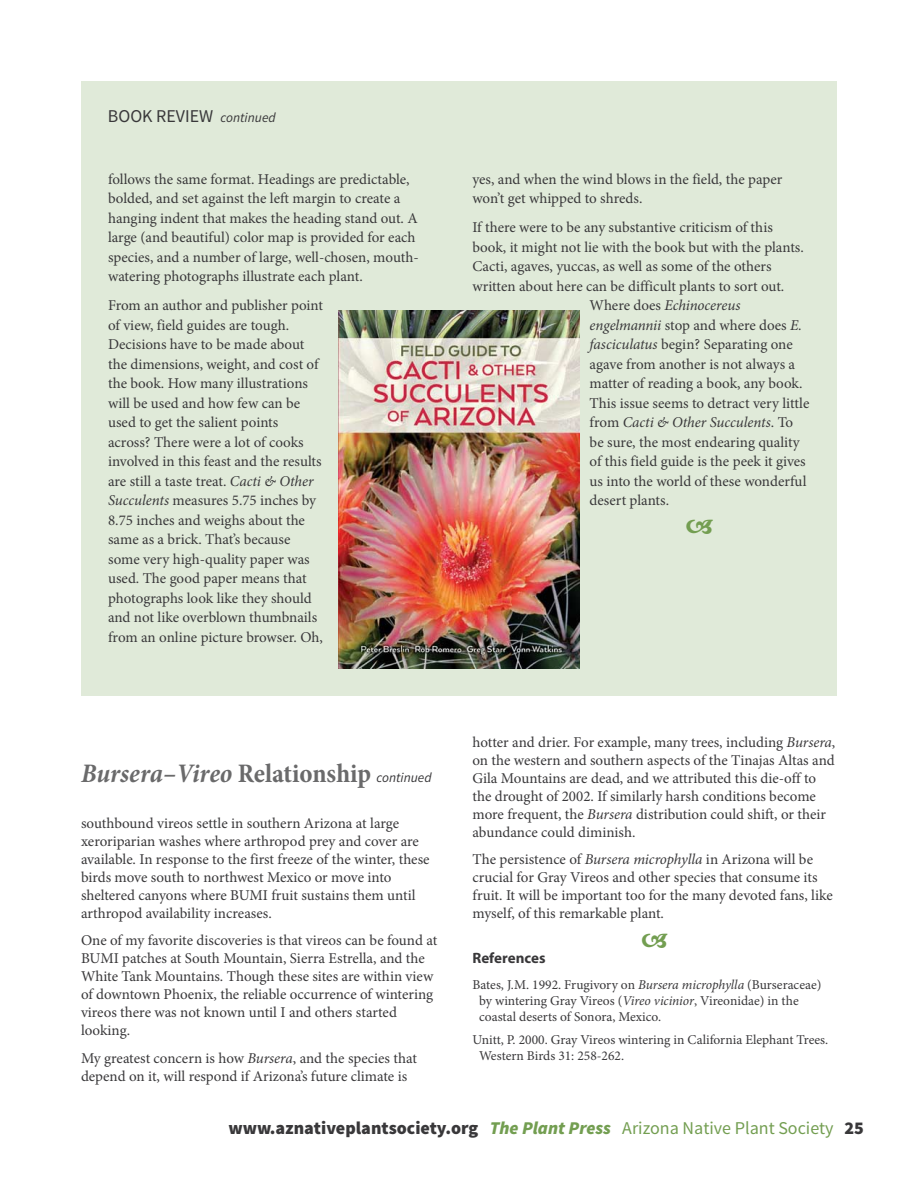
<style>
.page{position:relative;width:918px;height:1188px;background:#fff}
.page>*{position:absolute;margin:0;border:0;box-sizing:border-box;transform-origin:0 0}
.t1{font:italic 700 condensed 27px "Minion Pro";color:#6a6a6b}
.t2{font:900 18px "Source Sans Pro";color:#39383a}
.t3{font:18px "Source Sans Pro";color:#39383a}
.t4{font:15px/19.5px "Minion Pro";color:#39383a}
.t5{font:italic 15px "Minion Pro";letter-spacing:-.005em;color:#39383a}
.t6{font:700 15px "Myriad Pro";color:#39383a}
.t7{font:13.5px/16.2px "Minion Pro";color:#39383a}
.s1{font-style:italic;font-size:13.5px}
.s2{font-style:italic}
.s3{font-style:normal}
.s4{font-family:"Source Sans Pro";font-weight:400;font-stretch:normal;font-size:13.5px;color:#39383a}
.s5{font-style:italic;color:#739e51}
.s6{font-weight:400;color:#739e51}
</style>
<div class="page">
<div style="left:81px;top:81px;width:756px;height:614px;background:#e0ead9"></div>
<img style="left:339px;top:310px;width:240px;height:358px">
<p class="t3" style="left:108px;top:109px;width:169px">BOOK REVIEW <span class="s1">continued</span></p>
<p class="t4" style="left:108px;top:171px;width:312px">follows the same format. Headings are predictable, bolded, and set against the left margin to create a hanging indent that makes the heading stand out. A large (and beautiful) color map is provided for each species, and a number of large, well-chosen, mouth&shy;watering photographs illustrate each plant.</p>
<p class="t4" style="left:108px;top:297px;width:217px">From an author and publisher point of view, field guides are tough.<br>Decisions have to be made about the dimensions, weight, and cost of the book. How many illustrations will be used and how few can be used to get the salient points across? There were a lot of cooks involved in this feast and the results are still a taste treat. <span class="s2">Cacti &amp; Other Succulents</span> measures 5.75 inches by 8.75 inches and weighs about the same as a brick. That’s because some very high-quality paper was used. The good paper means that photographs look like they should and not like overblown thumbnails from an online picture browser. Oh,</p>
<p class="t4" style="left:472px;top:171px;width:311px">yes, and when the wind blows in the field, the paper won’t get whipped to shreds.</p>
<p class="t4" style="left:472px;top:219px;width:302px">If there were to be any substantive criticism of this</p>
<p class="t4" style="left:472px;top:239px;width:333px">book, it might not lie with the book but with the plants.</p>
<p class="t4" style="left:472px;top:258px;width:301px">Cacti, agaves, yuccas, as well as some of the others</p>
<p class="t4" style="left:472px;top:278px;width:313px">written about here can be difficult plants to sort out.</p>
<p class="t5" style="left:590px;top:300px;width:152px"><span class="s3">Where does</span> Echinocereus</p>
<p class="t4" style="left:590px;top:317px;width:214px"><span class="s2">engelmannii</span> stop and where does <span class="s2">E.</span></p>
<p class="t4" style="left:590px;top:336px;width:205px"><span class="s2">fasciculatus</span> begin? Separating one</p>
<p class="t4" style="left:590px;top:356px;width:207px">agave from another is not always a</p>
<p class="t4" style="left:590px;top:375px;width:214px">matter of reading a book, any book.</p>
<p class="t4" style="left:590px;top:395px;width:221px">This issue seems to detract very little</p>
<p class="t5" style="left:590px;top:417px;width:205px"><span class="s3">from</span> Cacti &amp; Other Succulents<span class="s3">. To</span></p>
<p class="t4" style="left:590px;top:434px;width:212px">be sure, the most endearing quality</p>
<p class="t4" style="left:590px;top:453px;width:218px">of this field guide is the peek it gives</p>
<p class="t4" style="left:590px;top:473px;width:218px">us into the world of these wonderful</p>
<p class="t4" style="left:590px;top:492px;width:81px">desert plants.</p>
<h1 class="t1" style="left:81px;top:757px;width:352px">Bursera–Vireo <span class="s3">Relationship</span> <span class="s4">continued</span></h1>
<p class="t4" style="left:81px;top:815px;width:350px;line-height:18px">southbound vireos settle in southern Arizona at large xeroriparian washes where arthropod prey and cover are available. In response to the first freeze of the winter, these birds move south to northwest Mexico or move into sheltered canyons where BUMI fruit sustains them until arthropod availability increases.</p>
<p class="t4" style="left:81px;top:933px;width:358px;line-height:18px">One of my favorite discoveries is that vireos can be found at BUMI patches at South Mountain, Sierra Estrella, and the White Tank Mountains. Though these sites are within view of downtown Phoenix, the reliable occurrence of wintering vireos there was not known until I and others started looking.</p>
<p class="t4" style="left:81px;top:1050px;width:338px;line-height:18px">My greatest concern is how <span class="s2">Bursera</span>, and the species that depend on it, will respond if Arizona’s future climate is</p>
<p class="t4" style="left:472px;top:734px;width:364px;line-height:18px">hotter and drier. For example, many trees, including <span class="s2">Bursera</span>, on the western and southern aspects of the Tinajas Altas and Gila Mountains are dead, and we attributed this die-off to the drought of 2002. If similarly harsh conditions become more frequent, the <span class="s2">Bursera</span> distribution could shift, or their abundance could diminish.</p>
<p class="t4" style="left:472px;top:852px;width:362px;line-height:18px">The persistence of <span class="s2">Bursera microphylla</span> in Arizona will be crucial for Gray Vireos and other species that consume its fruit. It will be important too for the many devoted fans, like myself, of this remarkable plant.</p>
<p class="t6" style="left:472px;top:952px;width:75px">References</p>
<p class="t7" style="left:479px;top:978px;width:344px;text-indent:-7px">Bates, J.M. 1992. Frugivory on <span class="s2">Bursera microphylla</span> (Burseraceae) by wintering Gray Vireos (<span class="s2">Vireo vicinior</span>, Vireonidae) in the coastal deserts of Sonora, Mexico.</p>
<p class="t7" style="left:479px;top:1033px;width:350px;text-indent:-7px">Unitt, P. 2000. Gray Vireos wintering in California Elephant Trees.<br>Western Birds 31: 258-262.</p>
<p class="t2" style="left:228px;top:1117px;width:637px">www.aznativeplantsociety.org <span class="s5">The Plant Press</span> <span class="s6">Arizona Native Plant Society</span> 25</p>
</div>
